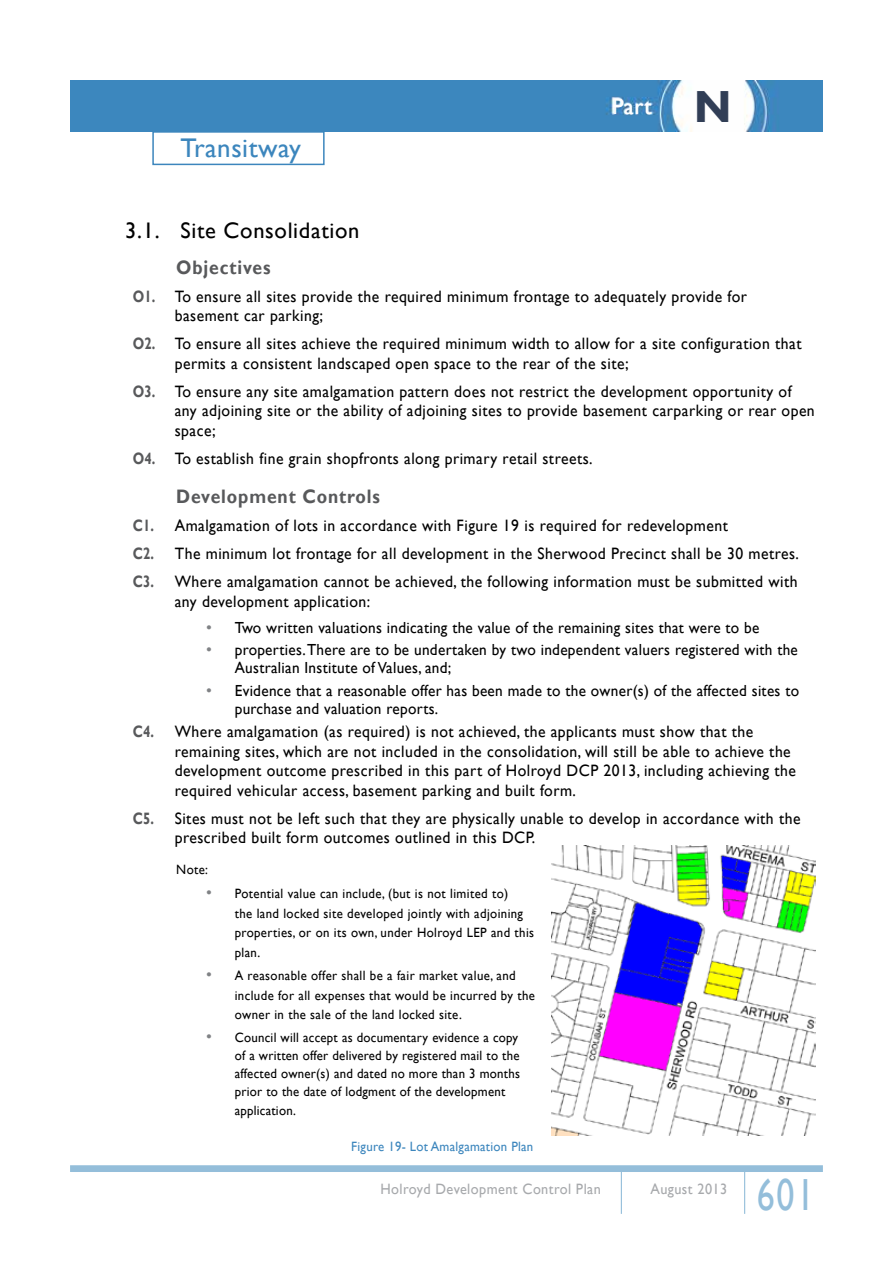
<style>
.page{position:relative;width:893px;height:1263px;background:#fff}
.page>*{position:absolute;margin:0;border:0;box-sizing:border-box;transform-origin:0 0}
.t1{font:45px "Gill Sans";color:#94beda;scale:.8 1}
.t2{font:27px "Gill Sans";letter-spacing:.02em;color:#3c86bd}
.t3{font:22.5px "Gill Sans";letter-spacing:.03em;color:#000}
.t4{font:22.5px "Gill Sans";color:#fff}
.t5{font:700 19.5px "Gill Sans";letter-spacing:.05em;color:#58595b;scale:.9 1}
.t6{font:16.5px/19.5px "Gill Sans";letter-spacing:.03em;color:#000;scale:.95 1}
.t7{font:16.05px/18px "Gill Sans";letter-spacing:.02em;color:#000;scale:.95 1}
.t8{font:15px "Gill Sans";letter-spacing:.03em;color:#a7a9ac;scale:.95 1}
.t9{font:13.5px/19.5px "Gill Sans";letter-spacing:.03em;color:#000;scale:.95 1}
.t10{font:13.5px "Gill Sans";letter-spacing:.02em;color:#3c86bd;scale:.95 1}
.s1{font-weight:700;font-size:45px;color:#313e56}
.s2{font-weight:700;color:#58595b}
.s3{font-size:16.5px;color:#808285}
</style>
<div class="page">
<img style="left:70px;top:81px;width:753px;height:51px">
<img style="left:552px;top:845px;width:264px;height:290px">
<div style="left:152px;top:131px;width:173px;height:34px;border:2px solid #3c86bd"></div>
<div style="left:70px;top:1165px;width:753px;height:7px;background:#94beda"></div>
<hr style="left:621px;top:1167px;width:1px;height:47px;background:#94beda">
<hr style="left:744px;top:1167px;width:1px;height:47px;background:#94beda">
<h2 class="t2" style="left:181px;top:133px;width:122px">Transitway</h2>
<h3 class="t4" style="left:612px;top:93px;width:121px">Part <span class="s1">N</span></h3>
<h3 class="t3" style="left:125px;top:218px;width:236px">3.1. Site Consolidation</h3>
<p class="t5" style="left:176px;top:255px;width:106px">Objectives</p>
<p class="t6" style="left:175px;top:286px;width:604px;text-indent:-42px"><span class="s2">O1.</span> To ensure all sites provide the required minimum frontage to adequately provide for basement car parking;</p>
<p class="t6" style="left:175px;top:334px;width:661px;text-indent:-42px"><span class="s2">O2.</span> To ensure all sites achieve the required minimum width to allow for a site configuration that permits a consistent landscaped open space to the rear of the site;</p>
<p class="t6" style="left:175px;top:382px;width:675px;text-indent:-42px"><span class="s2">O3.</span> To ensure any site amalgamation pattern does not restrict the development opportunity of any adjoining site or the ability of adjoining sites to provide basement carparking or rear open space;</p>
<p class="t6" style="left:133px;top:449px;width:486px"><span class="s2">O4.</span> To establish fine grain shopfronts along primary retail streets.</p>
<p class="t5" style="left:176px;top:485px;width:228px">Development Controls</p>
<p class="t6" style="left:133px;top:512px;width:703px;line-height:28px"><span class="s2">C1.</span> Amalgamation of lots in accordance with Figure 19 is required for redevelopment<br><span class="s2">C2.</span> The minimum lot frontage for all development in the Sherwood Precinct shall be 30 metres.<br><span class="s2">C3.</span> Where amalgamation cannot be achieved, the following information must be submitted with</p>
<p class="t6" style="left:175px;top:592px;width:207px">any development application:</p>
<p class="t7" style="left:206px;top:619px;width:584px"><span class="s3">•</span> Two written valuations indicating the value of the remaining sites that were to be</p>
<p class="t7" style="left:235px;top:641px;width:594px;text-indent:-28px"><span class="s3">•</span> properties. There are to be undertaken by two independent valuers registered with the<br>Australian Institute of Values, and;</p>
<p class="t7" style="left:235px;top:681px;width:596px;text-indent:-28px"><span class="s3">•</span> Evidence that a reasonable offer has been made to the owner(s) of the affected sites to purchase and valuation reports.</p>
<p class="t6" style="left:175px;top:722px;width:655px;text-indent:-42px"><span class="s2">C4.</span> Where amalgamation (as required) is not achieved, the applicants must show that the remaining sites, which are not included in the consolidation, will still be able to achieve the development outcome prescribed in this part of Holroyd DCP 2013, including achieving the required vehicular access, basement parking and built form.</p>
<p class="t6" style="left:175px;top:809px;width:660px;text-indent:-42px"><span class="s2">C5.</span> Sites must not be left such that they are physically unable to develop in accordance with the prescribed built form outcomes outlined in this DCP.</p>
<p class="t9" style="left:176px;top:860px;width:35px">Note:</p>
<p class="t9" style="left:235px;top:884px;width:317px;text-indent:-28px"><span class="s3">•</span> Potential value can include, (but is not limited to)<br>the land locked site developed jointly with adjoining properties, or on its own, under Holroyd LEP and this plan.</p>
<p class="t9" style="left:235px;top:966px;width:318px;text-indent:-28px"><span class="s3">•</span> A reasonable offer shall be a fair market value, and include for all expenses that would be incurred by the owner in the sale of the land locked site.</p>
<p class="t9" style="left:235px;top:1028px;width:302px;line-height:18px;text-indent:-28px"><span class="s3">•</span> Council will accept as documentary evidence a copy of a written offer delivered by registered mail to the affected owner(s) and dated no more than 3 months prior to the date of lodgment of the development</p>
<p class="t9" style="left:235px;top:1101px;width:66px">application.</p>
<p class="t10" style="left:351px;top:1139px;width:193px">Figure 19- Lot Amalgamation Plan</p>
<p class="t8" style="left:380px;top:1180px;width:234px">Holroyd Development Control Plan</p>
<p class="t8" style="left:650px;top:1180px;width:82px">August 2013</p>
<h1 class="t1" style="left:757px;top:1169px;width:74px">601</h1>
</div>
